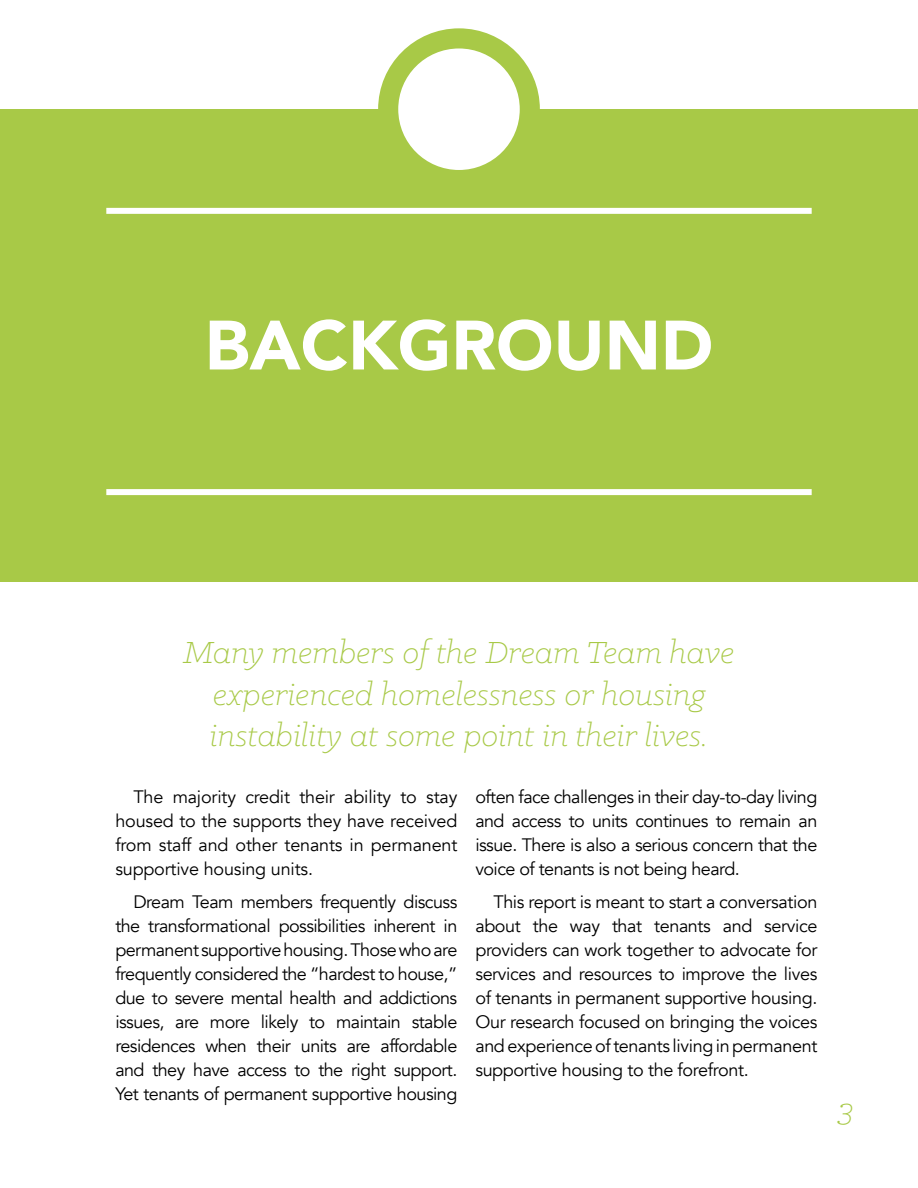
<style>
.page{position:relative;width:918px;height:1188px;background:#fff}
.page>*{position:absolute;margin:0;border:0;box-sizing:border-box;transform-origin:0 0}
.t1{font:900 69px "Avenir";color:#fff}
.t2{font:italic 300 34.5px/41.4px "Klinic Slab";color:#a8c947;text-align:center}
.t3{font:18px/24px "Avenir";letter-spacing:-.025em;color:#000;text-align:justify}
</style>
<div class="page">
<div style="left:1px;top:109px;width:917px;height:473px;background:#a8c947"></div>
<div style="left:106px;top:489px;width:706px;height:6px;background:#fff"></div>
<div style="left:106px;top:208px;width:706px;height:6px;background:#fff"></div>
<div style="left:378px;top:28px;width:162px;height:162px;background:#a8c947;border-radius:50%"></div>
<div style="left:398px;top:48px;width:122px;height:122px;background:#fff;border-radius:50%"></div>
<h1 class="t1" style="left:205px;top:286px;width:510px">BACKGROUND</h1>
<h2 class="t2" style="left:184px;top:631px;width:552px">Many members of the Dream Team have experienced homelessness or housing instability at some point in their lives.</h2>
<p class="t3" style="left:115px;top:785px;width:344px;text-indent:18px">The majority credit their ability to stay housed to the supports they have received from staff and other tenants in permanent supportive housing units.</p>
<p class="t3" style="left:115px;top:890px;width:344px;text-indent:18px">Dream Team members frequently discuss the transformational possibilities inherent in permanent supportive housing. Those who are frequently considered the “hardest to house,” due to severe mental health and addictions issues, are more likely to maintain stable residences when their units are affordable and they have access to the right support.<br>Yet tenants of permanent supportive housing</p>
<p class="t3" style="left:475px;top:785px;width:344px">often face challenges in their day-to-day living and access to units continues to remain an issue. There is also a serious concern that the voice of tenants is not being heard.</p>
<p class="t3" style="left:475px;top:890px;width:344px;text-indent:18px">This report is meant to start a conversation about the way that tenants and service providers can work together to advocate for services and resources to improve the lives of tenants in permanent supportive housing.<br>Our research focused on bringing the voices and experience of tenants living in permanent supportive housing to the forefront.</p>
<h2 class="t2" style="left:838px;top:1088px;width:18px">3</h2>
</div>
